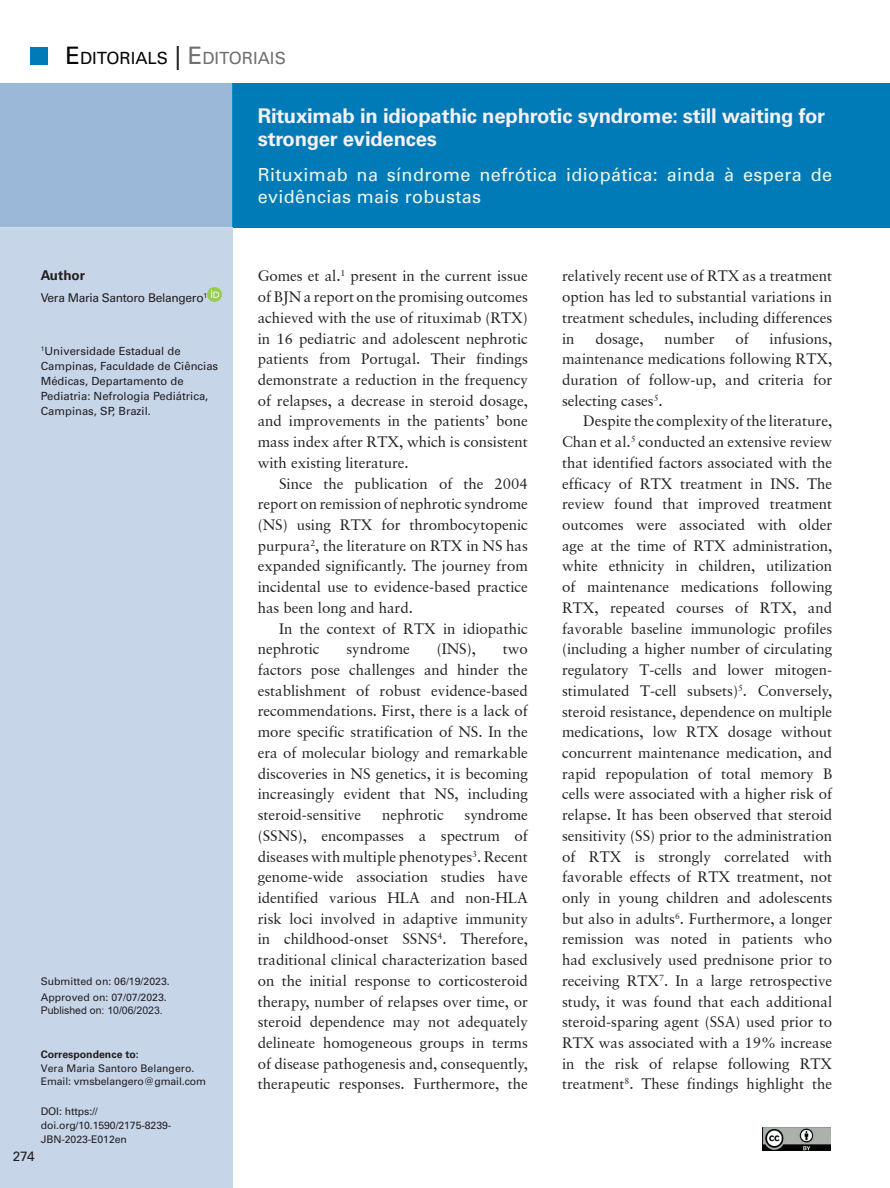
<style>
.page{position:relative;width:890px;height:1188px;background:#fff}
.page>*{position:absolute;margin:0;border:0;box-sizing:border-box;transform-origin:0 0}
.Título_Português{font:700 20.25px/22.5px "Univers LT Std";letter-spacing:-.01em;color:#faf1f6}
.Title_Inglês{font:18px/21.6px "Univers LT Std";letter-spacing:.02em;color:#f4f9e8}
.t1{font:16.8px "Univers LT Std";color:#040503}
.Texto{font:15px/20.7px "Garamond Retrospective S Si";color:#231f20;text-align:justify}
.Texto_-_1º_paragráfo{font:15px/20.7px "Garamond Retrospective S Si";color:#231f20;text-align:justify}
.Nome_dos_autores{font:700 13.5px "Univers LT Std";color:#231f20}
.t2{font:13.5px "Univers LT Std";color:#231f20}
.Nome_dos_autores-2{font:12px "Univers LT Std";letter-spacing:-.025em;color:#231f20}
.Afiliações{font:11.25px/15px "Univers LT Std";color:#231f20}
.Autor_correspondente{font:10.5px/13.5px "Univers LT Std";letter-spacing:-.01em;color:#231f20}
.Autor_correspondente-2{font:10.5px "Arial";color:#231f20}
.s1{font-size:24px}
.s2{font-size:24px;color:#231f20}
.s3{font-size:24px;color:#6d6f72}
.s4{color:#6d6f72}
.s5{font-weight:700}
</style>
<div class="page">
<div style="left:30px;top:47px;width:17px;height:17px;background:#017bb7"></div>
<div style="left:0;top:227px;width:232px;height:960px;background:#c7d5e9"></div>
<svg style="left:207px;top:287px;width:15px;height:15px"></svg>
<svg style="left:211px;top:289px;width:8px;height:9px"></svg>
<img style="left:762px;top:1127px;width:68px;height:23px">
<div style="left:232px;top:83px;width:657px;height:144px;background:#017bb7"></div>
<div style="left:0;top:83px;width:232px;height:144px;background:#9bb8d9"></div>
<p class="t1" style="left:65px;top:48px;width:222px"><span class="s1">E</span>DITORIALS <span class="s2">|</span> <span class="s3">E</span><span class="s4">DITORIAIS</span></p>
<p class="Nome_dos_autores" style="left:41px;top:267px;width:46px">Author</p>
<p class="Nome_dos_autores-2" style="left:41px;top:290px;width:168px">Vera Maria Santoro Belangero<sup>1</sup></p>
<p class="Afiliações" style="left:41px;top:343px;width:179px"><sup>1</sup>Universidade Estadual de<br>Campinas, Faculdade de Ciências<br>Médicas, Departamento de<br>Pediatria: Nefrologia Pediátrica,<br>Campinas, SP, Brazil.</p>
<p class="Autor_correspondente" style="left:41px;top:973px;width:130px;line-height:15.6px">Submitted on: 06/19/2023.<br>Approved on: 07/07/2023.</p>
<p class="Autor_correspondente-2" style="left:41px;top:1002px;width:123px">Published on: 10/06/2023.</p>
<p class="Autor_correspondente" style="left:41px;top:1047px;width:167px"><span class="s5">Correspondence to:<br></span>Vera Maria Santoro Belangero.<br>Email: vmsbelangero@gmail.com</p>
<p class="Autor_correspondente" style="left:41px;top:1104px;width:132px">DOI: https:// doi.org/10.1590/2175-8239-<br>JBN-2023-E012en</p>
<p class="t2" style="left:13px;top:1147px;width:23px">274</p>
<p class="Título_Português" style="left:258px;top:105px;width:568px">Rituximab in idiopathic nephrotic syndrome: still waiting for stronger evidences</p>
<p class="Title_Inglês" style="left:258px;top:164px;width:576px">Rituximab na síndrome nefrótica idiopática: ainda à espera de evidências mais robustas</p>
<p class="Texto_-_1º_paragráfo" style="left:258px;top:265px;width:272px">Gomes et al.<sup>1</sup> present in the current issue of BJN a report on the promising outcomes achieved with the use of rituximab (RTX) in 16 pediatric and adolescent nephrotic patients from Portugal. Their findings demonstrate a reduction in the frequency of relapses, a decrease in steroid dosage, and improvements in the patients’ bone mass index after RTX, which is consistent with existing literature.</p>
<p class="Texto" style="left:258px;top:472px;width:272px;text-indent:21px">Since the publication of the 2004 report on remission of nephrotic syndrome (NS) using RTX for thrombocytopenic purpura<sup>2</sup>, the literature on RTX in NS has expanded significantly. The journey from incidental use to evidence-based practice has been long and hard.</p>
<p class="Texto" style="left:258px;top:617px;width:271px;text-indent:21px">In the context of RTX in idiopathic nephrotic</p>
<p class="Texto" style="left:346px;top:638px;width:65px">syndrome</p>
<p class="Texto" style="left:437px;top:638px;width:41px">(INS),</p>
<p class="Texto" style="left:258px;top:638px;width:272px;text-indent:245px">two factors pose challenges and hinder the establishment of robust evidence-based recommendations. First, there is a lack of more specific stratification of NS. In the era of molecular biology and remarkable discoveries in NS genetics, it is becoming increasingly evident that NS, including steroid-sensitive</p>
<p class="Texto" style="left:258px;top:804px;width:272px;text-indent:207px">syndrome (SSNS), encompasses a spectrum of diseases with multiple phenotypes<sup>3</sup>. Recent genome-wide association studies have identified various HLA and non-HLA risk loci involved in adaptive immunity in childhood-onset SSNS<sup>4</sup>. Therefore, traditional clinical characterization based on the initial response to corticosteroid therapy, number of relapses over time, or steroid dependence may not adequately delineate homogeneous groups in terms of disease pathogenesis and, consequently, therapeutic responses. Furthermore, the</p>
<p class="Texto" style="left:382px;top:804px;width:63px">nephrotic</p>
<p class="Texto" style="left:562px;top:265px;width:272px">relatively recent use of RTX as a treatment option has led to substantial variations in treatment schedules, including differences in</p>
<p class="Texto" style="left:562px;top:328px;width:271px;text-indent:207px">infusions, maintenance medications following RTX, duration of follow-up, and criteria for selecting cases<sup>5</sup>.</p>
<p class="Texto" style="left:562px;top:410px;width:272px;text-indent:21px">Despite the complexity of the literature, Chan et al.<sup>5</sup> conducted an extensive review that identified factors associated with the efficacy of RTX treatment in INS. The review found that improved treatment outcomes were associated with older age at the time of RTX administration, white ethnicity in children, utilization of maintenance medications following RTX, repeated courses of RTX, and favorable baseline immunologic profiles (including a higher number of circulating regulatory T-cells and lower mitogen&shy;stimulated T-cell subsets)<sup>5</sup>. Conversely, steroid resistance, dependence on multiple medications, low RTX dosage without concurrent maintenance medication, and rapid repopulation of total memory B cells were associated with a higher risk of relapse. It has been observed that steroid sensitivity (SS) prior to the administration of RTX is strongly correlated with favorable effects of RTX treatment, not only in young children and adolescents but also in adults<sup>6</sup>. Furthermore, a longer remission was noted in patients who had exclusively used prednisone prior to receiving RTX<sup>7</sup>. In a large retrospective study, it was found that each additional steroid-sparing agent (SSA) used prior to RTX was associated with a 19% increase in the risk of relapse following RTX treatment<sup>8</sup>. These findings highlight the</p>
<p class="Texto" style="left:595px;top:328px;width:50px">dosage,</p>
<p class="Texto" style="left:664px;top:328px;width:51px">number</p>
<p class="Texto" style="left:735px;top:328px;width:15px">of</p>
</div>
